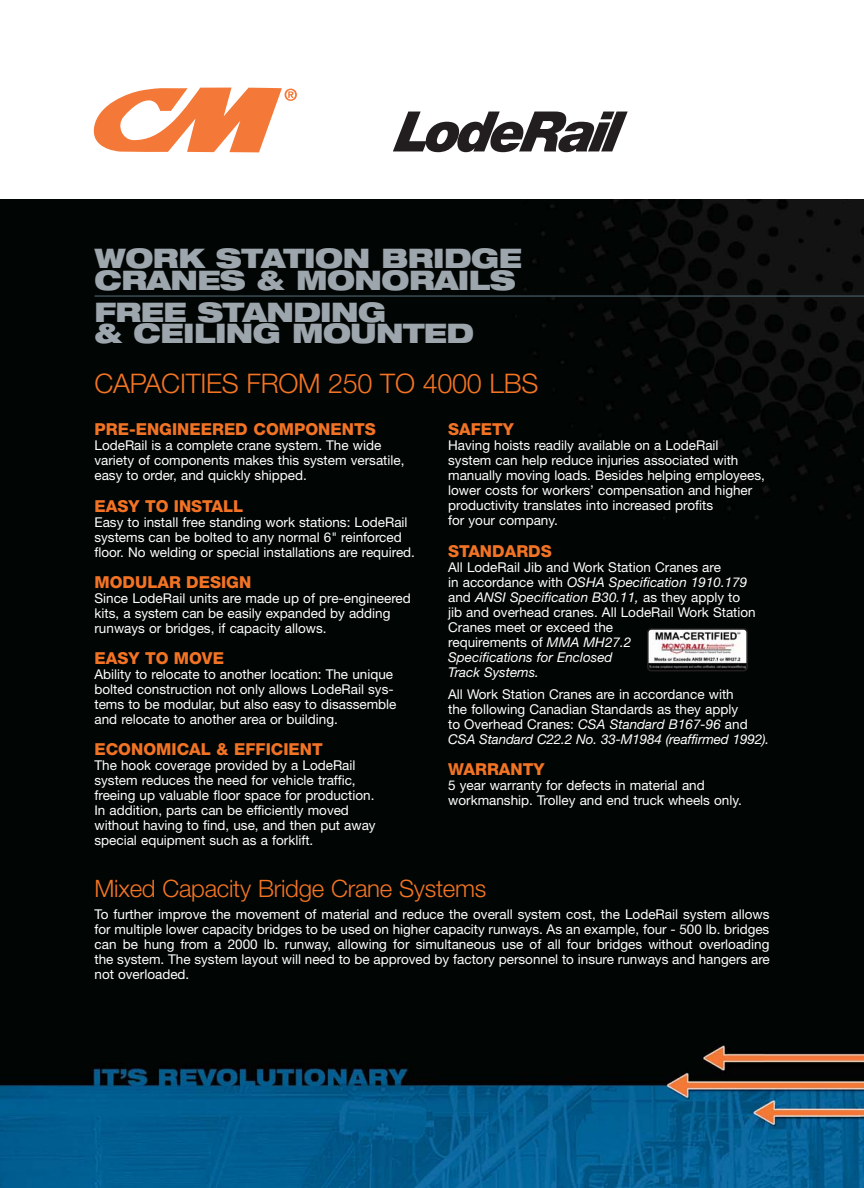
<style>
.page{position:relative;width:864px;height:1188px;background:#fff}
.page>*{position:absolute;margin:0;border:0;box-sizing:border-box;transform-origin:0 0}
.t1{font:900 expanded 27px/21.3px "Helvetica Neue";letter-spacing:-.02em;color:#9ea6ad}
.t2{font:300 27px "Helvetica Neue";letter-spacing:-.01em;color:#f47423}
.t3{font:300 24px "Helvetica Neue";letter-spacing:-.01em;color:#f47423}
.t4{font:800 16.5px "Helvetica Neue";color:#f37324}
.t5{font:13.5px/15px "Helvetica Neue";color:#fff}
.s1{font-style:italic}
</style>
<div class="page">
<img style="left:0;top:199px;width:864px;height:989px">
<svg style="left:94px;top:88px;width:203px;height:64px"></svg>
<svg style="left:393px;top:112px;width:235px;height:40px"></svg>
<hr style="left:94px;top:295px;width:770px;height:2px;background:#3b4c54">
<svg style="left:647px;top:628px;width:101px;height:43px"></svg>
<h1 class="t1" style="left:94px;top:250px;width:429px">WORK STATION BRIDGE<br>CRANES &amp; MONORAILS</h1>
<h1 class="t1" style="left:94px;top:304px;width:381px">FREE STANDING<br>&amp; CEILING MOUNTED</h1>
<h1 class="t2" style="left:94px;top:374px;width:445px">CAPACITIES FROM 250 TO 4000 LBS</h1>
<p class="t4" style="left:94px;top:424px;width:283px">PRE-ENGINEERED COMPONENTS</p>
<p class="t5" style="left:94px;top:439px;width:312px">LodeRail is a complete crane system. The wide variety of components makes this system versatile, easy to order, and quickly shipped.</p>
<p class="t4" style="left:94px;top:500px;width:150px">EASY TO INSTALL</p>
<p class="t5" style="left:94px;top:516px;width:322px">Easy to install free standing work stations: LodeRail systems can be bolted to any normal 6" reinforced floor. No welding or special installations are required.</p>
<p class="t4" style="left:94px;top:576px;width:158px">MODULAR DESIGN</p>
<p class="t5" style="left:94px;top:592px;width:318px">Since LodeRail units are made up of pre-engineered kits, a system can be easily expanded by adding runways or bridges, if capacity allows.</p>
<p class="t4" style="left:94px;top:652px;width:131px">EASY TO MOVE</p>
<p class="t5" style="left:94px;top:668px;width:304px">Ability to relocate to another location: The unique bolted construction not only allows LodeRail sys&shy;tems to be modular, but also easy to disassemble and relocate to another area or building.</p>
<p class="t4" style="left:94px;top:743px;width:230px">ECONOMICAL &amp; EFFICIENT</p>
<p class="t5" style="left:94px;top:759px;width:283px">The hook coverage provided by a LodeRail system reduces the need for vehicle traffic, freeing up valuable floor space for production.<br>In addition, parts can be efficiently moved without having to find, use, and then put away special equipment such as a forklift.</p>
<p class="t4" style="left:448px;top:424px;width:67px">SAFETY</p>
<p class="t5" style="left:448px;top:439px;width:318px">Having hoists readily available on a LodeRail system can help reduce injuries associated with manually moving loads. Besides helping employees, lower costs for workers’ compensation and higher productivity translates into increased profits<br>for your company.</p>
<p class="t4" style="left:448px;top:545px;width:105px">STANDARDS</p>
<p class="t5" style="left:448px;top:561px;width:309px">All LodeRail Jib and Work Station Cranes are<br>in accordance with <span class="s1">OSHA Specification 1910.179 </span>and <span class="s1">ANSI Specification B30.11,</span> as they apply to jib and overhead cranes. All LodeRail Work Station Cranes meet or exceed the<br>requirements of <span class="s1">MMA MH27.2<br>Specifications for Enclosed<br>Track Systems.</span></p>
<p class="t5" style="left:448px;top:688px;width:323px">All Work Station Cranes are in accordance with<br>the following Canadian Standards as they apply<br>to Overhead Cranes: <span class="s1">CSA Standard B167-96</span> and <span class="s1">CSA Standard C22.2 No. 33-M1984 (reaffirmed 1992).</span></p>
<p class="t4" style="left:448px;top:764px;width:98px">WARRANTY</p>
<p class="t5" style="left:448px;top:779px;width:295px">5 year warranty for defects in material and workmanship. Trolley and end truck wheels only.</p>
<h2 class="t3" style="left:94px;top:880px;width:393px">Mixed Capacity Bridge Crane Systems</h2>
<p class="t5" style="left:94px;top:908px;width:677px;text-align:justify">To further improve the movement of material and reduce the overall system cost, the LodeRail system allows for multiple lower capacity bridges to be used on higher capacity runways. As an example, four - 500 lb. bridges can be hung from a 2000 lb. runway, allowing for simultaneous use of all four bridges without overloading the system. The system layout will need to be approved by factory personnel to insure runways and hangers are not overloaded.</p>
</div>
